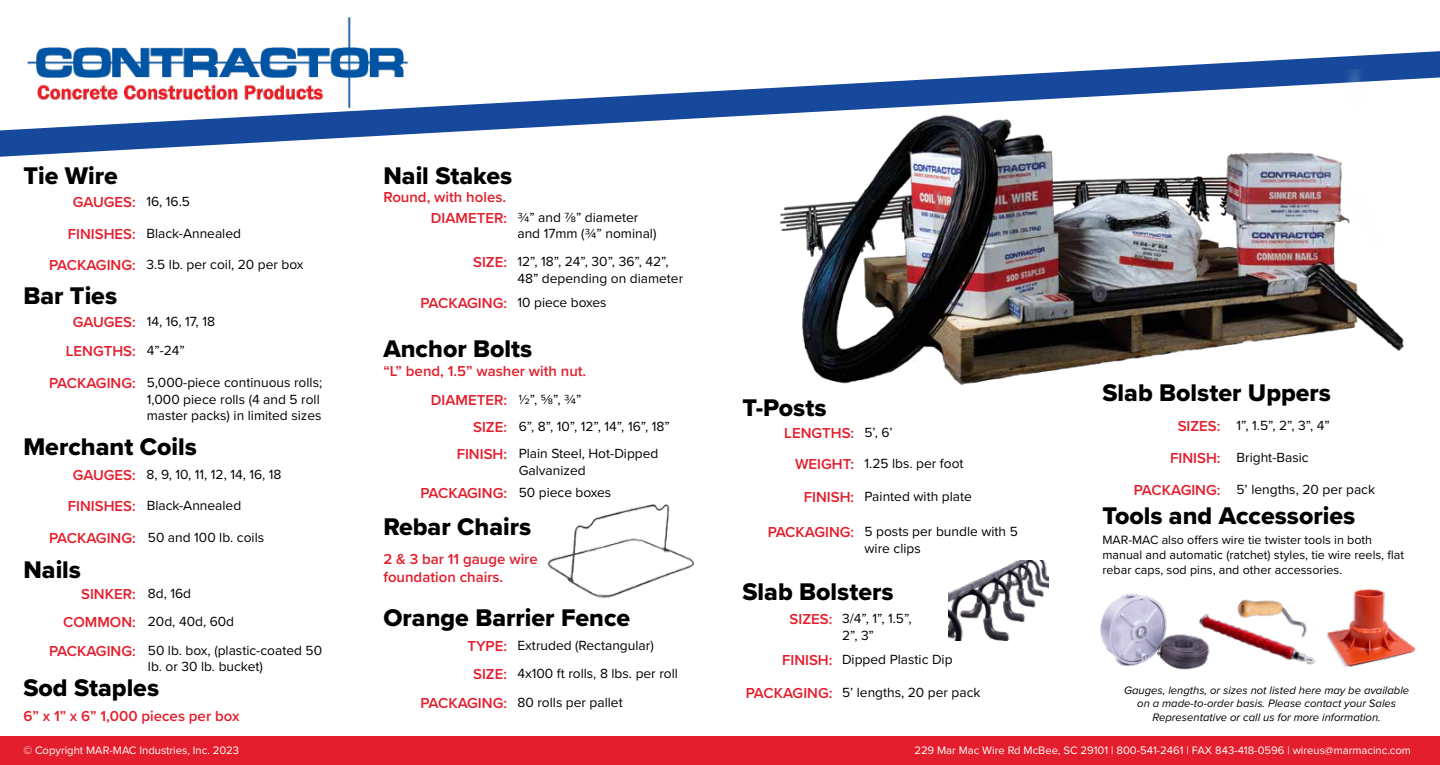
<style>
.page{position:relative;width:1440px;height:765px;background:#fff}
.page>*{position:absolute;margin:0;border:0;box-sizing:border-box;transform-origin:0 0}
.t1{font:25px "Proxima Nova Extrabld";color:#000}
.t2{font:600 15px/28.8px "Proxima Nova";color:#e41e2d;text-align:right}
.t3{font:600 15px/18px "Proxima Nova";color:#e41e2c}
.t4{font:13.75px/16.5px "Proxima Nova";color:#000}
.t5{font:12.5px/15px "Proxima Nova";color:#000}
.t6{font:italic 11.25px/13.5px "Proxima Nova";color:#000;text-align:center}
.t7{font:11.25px "Proxima Nova";color:#fff}
.s1{font-weight:400;font-size:13.75px;color:#000}
</style>
<div class="page">
<img style="left:948px;top:560px;width:100px;height:80px">
<svg style="left:0;top:51px;width:1440px;height:106px"></svg>
<img style="left:27px;top:18px;width:381px;height:90px">
<img style="left:547px;top:504px;width:147px;height:94px">
<img style="left:769px;top:69px;width:671px;height:317px">
<div style="left:0;top:736px;width:1440px;height:29px;background:#e41e2c"></div>
<img style="left:1100px;top:593px;width:92px;height:77px">
<img style="left:1327px;top:588px;width:89px;height:79px">
<img style="left:1192px;top:613px;width:124px;height:56px">
<img style="left:1233px;top:599px;width:82px;height:65px">
<h1 class="t1" style="left:23px;top:157px;width:96px">Tie Wire</h1>
<p class="t3" style="left:73px;top:193px;width:65px">GAUGES:</p>
<p class="t2" style="left:49px;top:218px;width:88px;line-height:31.2px">FINISHES:<br>PACKAGING:</p>
<h1 class="t1" style="left:23px;top:277px;width:95px">Bar Ties</h1>
<p class="t3" style="left:73px;top:313px;width:65px">GAUGES:</p>
<p class="t2" style="left:66px;top:336px;width:71px">LENGTHS:</p>
<p class="t2" style="left:49px;top:369px;width:88px">PACKAGING:</p>
<p class="t4" style="left:146px;top:193px;width:45px">16, 16.5</p>
<p class="t4" style="left:146px;top:224px;width:96px">Black-Annealed</p>
<p class="t4" style="left:146px;top:256px;width:159px">3.5 lb. per coil, 20 per box</p>
<p class="t4" style="left:147px;top:307px;width:70px;line-height:28.8px">14, 16, 17, 18<br>4”-24”</p>
<p class="t4" style="left:147px;top:374px;width:177px">5,000-piece continuous rolls;<br>1,000 piece rolls (4 and 5 roll master packs) in limited sizes</p>
<h1 class="t1" style="left:23px;top:428px;width:175px">Merchant Coils</h1>
<p class="t4" style="left:146px;top:466px;width:137px">8, 9, 10, 11, 12, 14, 16, 18</p>
<p class="t4" style="left:147px;top:497px;width:96px">Black-Annealed</p>
<p class="t4" style="left:148px;top:528px;width:118px">50 and 100 lb. coils</p>
<p class="t3" style="left:73px;top:466px;width:65px">GAUGES:</p>
<p class="t2" style="left:49px;top:490px;width:88px;line-height:31.5px">FINISHES:<br>PACKAGING:</p>
<h1 class="t1" style="left:23px;top:551px;width:59px">Nails</h1>
<p class="t2" style="left:81px;top:579px;width:112px">SINKER: <span class="s1">8d, 16d</span></p>
<p class="t2" style="left:63px;top:607px;width:74px">COMMON:</p>
<p class="t2" style="left:49px;top:636px;width:88px">PACKAGING:</p>
<p class="t4" style="left:148px;top:613px;width:88px">20d, 40d, 60d</p>
<p class="t4" style="left:148px;top:641px;width:176px">50 lb. box, (plastic-coated 50 lb. or 30 lb. bucket)</p>
<h1 class="t1" style="left:23px;top:669px;width:137px">Sod Staples</h1>
<p class="t3" style="left:23px;top:707px;width:218px">6” x 1” x 6” 1,000 pieces per box</p>
<h1 class="t1" style="left:383px;top:157px;width:130px">Nail Stakes</h1>
<p class="t3" style="left:383px;top:188px;width:124px">Round, with holes.</p>
<p class="t4" style="left:518px;top:208px;width:140px">3/4” and 7/8” diameter and 17mm (3/4” nominal)</p>
<p class="t4" style="left:518px;top:253px;width:167px">12”, 18”, 24”, 30”, 36”, 42”,<br>48” depending on diameter</p>
<p class="t4" style="left:518px;top:293px;width:91px">10 piece boxes</p>
<p class="t3" style="left:431px;top:208px;width:78px">DIAMETER:</p>
<p class="t2" style="left:473px;top:247px;width:35px">SIZE:</p>
<p class="t2" style="left:421px;top:288px;width:88px">PACKAGING:</p>
<h1 class="t1" style="left:383px;top:330px;width:150px">Anchor Bolts</h1>
<p class="t4" style="left:519px;top:386px;width:152px;line-height:26.9px">1/2”, 5/8”, 3/4”<br>6”, 8”, 10”, 12”, 14”, 16”, 18”<br>Plain Steel, Hot-Dipped</p>
<p class="t4" style="left:519px;top:458px;width:94px;line-height:22.1px">Galvanized<br>50 piece boxes</p>
<p class="t3" style="left:383px;top:361px;width:204px">“L” bend, 1.5” washer with nut.</p>
<p class="t3" style="left:431px;top:391px;width:78px">DIAMETER:</p>
<p class="t2" style="left:457px;top:413px;width:52px;line-height:27.4px">SIZE:<br>FINISH:</p>
<p class="t2" style="left:421px;top:478px;width:88px">PACKAGING:</p>
<h1 class="t1" style="left:383px;top:508px;width:149px">Rebar Chairs</h1>
<p class="t3" style="left:383px;top:550px;width:156px">2 &amp; 3 bar 11 gauge wire foundation chairs.</p>
<h1 class="t1" style="left:383px;top:599px;width:248px">Orange Barrier Fence</h1>
<p class="t4" style="left:517px;top:630px;width:162px;line-height:28.8px">Extruded (Rectangular)<br>4x100 ft rolls, 8 lbs. per roll<br>80 rolls per pallet</p>
<p class="t2" style="left:421px;top:631px;width:88px">TYPE:<br>SIZE:<br>PACKAGING:</p>
<h1 class="t1" style="left:742px;top:389px;width:85px">T-Posts</h1>
<p class="t2" style="left:784px;top:417px;width:71px;line-height:30.9px">LENGTHS:<br>WEIGHT:</p>
<p class="t4" style="left:865px;top:424px;width:30px">5’, 6’</p>
<p class="t4" style="left:865px;top:455px;width:101px">1.25 lbs. per foot</p>
<p class="t2" style="left:804px;top:482px;width:52px">FINISH:</p>
<p class="t4" style="left:865px;top:488px;width:109px">Painted with plate</p>
<p class="t2" style="left:768px;top:517px;width:88px">PACKAGING:</p>
<p class="t4" style="left:865px;top:523px;width:155px">5 posts per bundle with 5 wire clips</p>
<h1 class="t1" style="left:742px;top:573px;width:153px">Slab Bolsters</h1>
<p class="t4" style="left:842px;top:610px;width:71px">3/4”, 1”, 1.5”,<br>2”, 3”</p>
<p class="t4" style="left:842px;top:650px;width:112px">Dipped Plastic Dip</p>
<p class="t4" style="left:842px;top:684px;width:140px">5’ lengths, 20 per pack</p>
<p class="t2" style="left:790px;top:604px;width:44px">SIZES:</p>
<p class="t2" style="left:782px;top:645px;width:52px">FINISH:</p>
<p class="t2" style="left:746px;top:678px;width:88px">PACKAGING:</p>
<h1 class="t1" style="left:1102px;top:374px;width:230px">Slab Bolster Uppers</h1>
<p class="t4" style="left:1237px;top:416px;width:95px">1”, 1.5”, 2”, 3”, 4”</p>
<p class="t4" style="left:1237px;top:448px;width:74px">Bright-Basic</p>
<p class="t4" style="left:1237px;top:481px;width:140px">5’ lengths, 20 per pack</p>
<p class="t2" style="left:1134px;top:409px;width:88px;line-height:32.1px">SIZES:<br>FINISH:<br>PACKAGING:</p>
<h1 class="t1" style="left:1102px;top:497px;width:254px">Tools and Accessories</h1>
<p class="t5" style="left:1102px;top:532px;width:303px">MAR-MAC also offers wire tie twister tools in both manual and automatic (ratchet) styles, tie wire reels, flat rebar caps, sod pins, and other accessories.</p>
<p class="t6" style="left:1124px;top:683px;width:287px">Gauges, lengths, or sizes not listed here may be available on a made-to-order basis. Please contact your Sales<br>Representative or call us for more information.</p>
<p class="t7" style="left:23px;top:741px;width:217px">© Copyright MAR-MAC Industries, Inc. 2023</p>
<p class="t7" style="left:914px;top:741px;width:498px">229 Mar Mac Wire Rd McBee, SC 29101 | 800-541-2461 | FAX 843-418-0596 | wireus@marmacinc.com</p>
</div>
